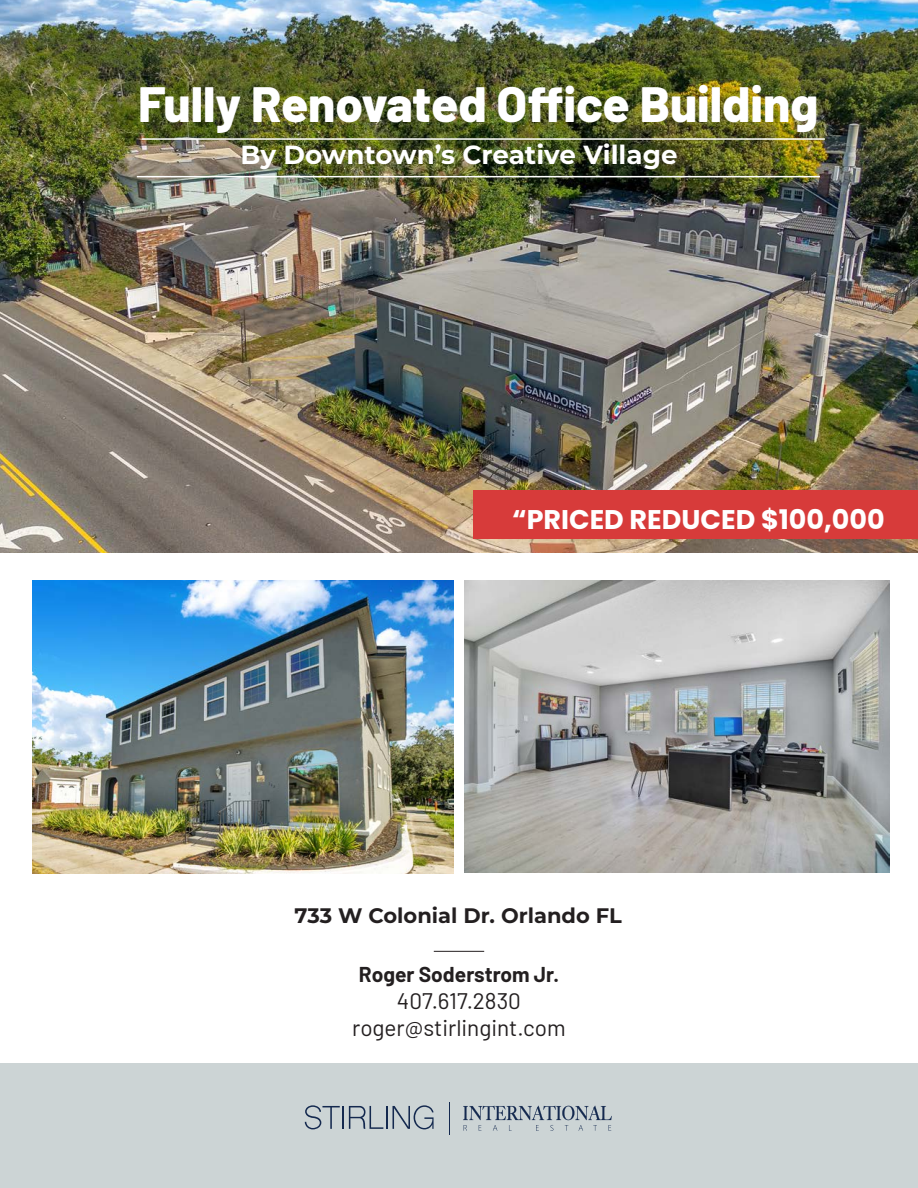
<style>
.page{position:relative;width:918px;height:1188px;background:#fff}
.page>*{position:absolute;margin:0;border:0;box-sizing:border-box;transform-origin:0 0}
.t1{font:800 49.5px "Barlow";color:#fff}
.t2{font:700 27px "Poppins";color:#fff}
.t3{font:700 26.25px "Montserrat";color:#fff}
.t4{font:22.5px "Barlow";color:#231f20}
.t5{font:700 21px "Montserrat";color:#231f20}
.t6{font:700 21px "Barlow";color:#231f20}
</style>
<div class="page">
<img style="left:0;top:0;width:918px;height:553px">
<div style="left:0;top:1063px;width:918px;height:125px;background:#ccd4d5"></div>
<svg style="left:305px;top:1105px;width:35px;height:24px"></svg>
<hr style="left:342px;top:1106px;width:2px;height:23px;background:#14294f">
<svg style="left:349px;top:1106px;width:34px;height:23px"></svg>
<hr style="left:386px;top:1106px;width:2px;height:23px;background:#14294f">
<svg style="left:393px;top:1105px;width:41px;height:24px"></svg>
<hr style="left:449px;top:1102px;width:1px;height:33px;background:#14294f">
<svg style="left:463px;top:1106px;width:149px;height:25px"></svg>
<img style="left:33px;top:580px;width:420px;height:293px">
<img style="left:465px;top:580px;width:425px;height:292px">
<hr style="left:142px;top:138px;width:683px;height:2px;background:#fff">
<hr style="left:137px;top:176px;width:683px;height:1px;background:#fff">
<hr style="left:434px;top:951px;width:50px;height:1px;background:#231f20">
<div style="left:473px;top:490px;width:445px;height:49px;background:#d73b3a"></div>
<p class="t1" style="left:138px;top:67px;width:682px">Fully Renovated Office Building</p>
<p class="t3" style="left:240px;top:136px;width:439px">By Downtown’s Creative Village</p>
<p class="t2" style="left:512px;top:504px;width:374px">“PRICED REDUCED $100,000</p>
<p class="t5" style="left:295px;top:900px;width:329px">733 W Colonial Dr. Orlando FL</p>
<p class="t6" style="left:359px;top:958px;width:202px">Roger Soderstrom Jr.</p>
<p class="t4" style="left:397px;top:984px;width:126px">407.617.2830</p>
<p class="t4" style="left:352px;top:1011px;width:215px">roger@stirlingint.com</p>
</div>
